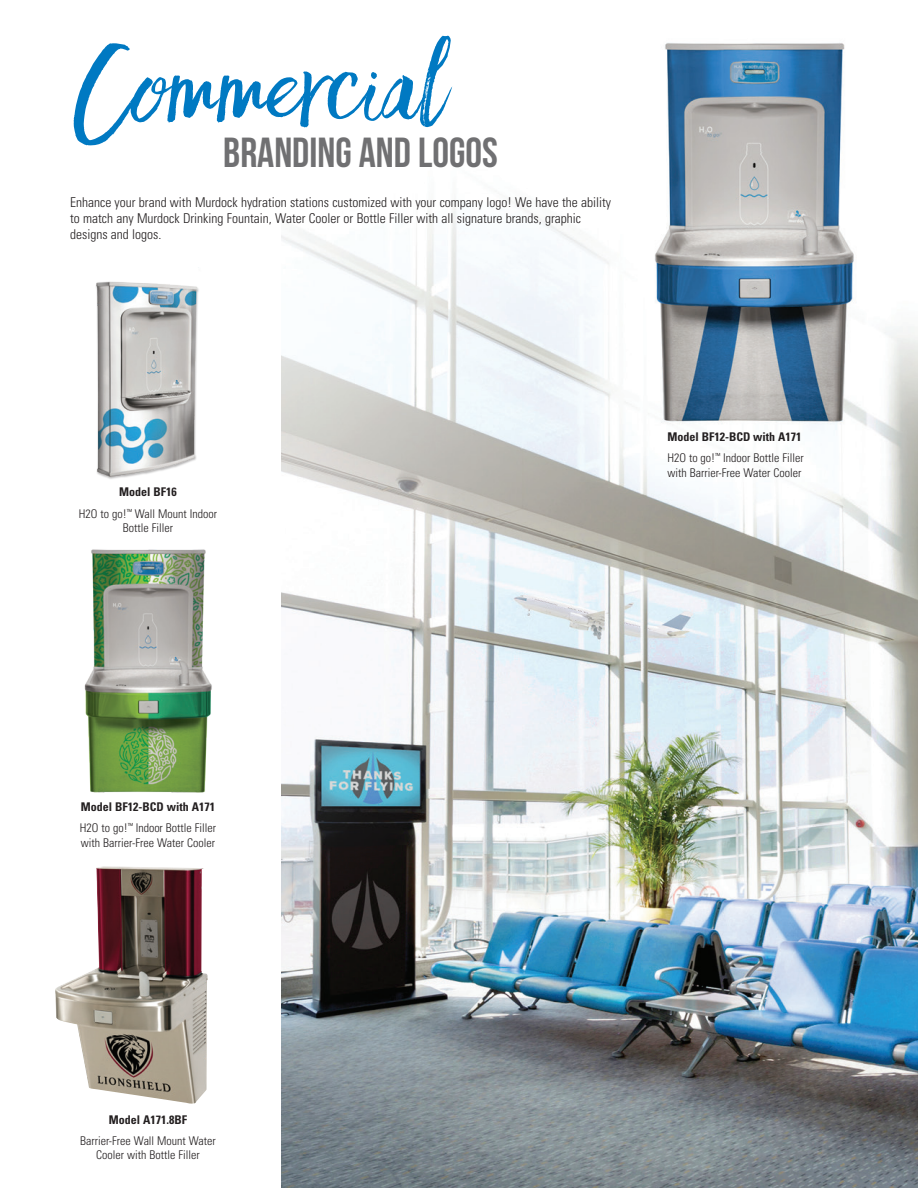
<style>
.page{position:relative;width:918px;height:1188px;background:#fff}
.page>*{position:absolute;margin:0;border:0;box-sizing:border-box;transform-origin:0 0}
.t1{font:97.5px "Faith And Glory One";color:#0079c2}
.t2{font:42px "Bebas Neue";color:#707072}
.t3{font:300 condensed 13.5px/16.2px "Univers";color:#231f20}
.t4{font:300 condensed 12px/21.1px "Univers";color:#231f20;text-align:center}
.t5{font:700 condensed 12px "Univers";color:#231f20}
.s1{font-weight:700}
</style>
<div class="page">
<img style="left:282px;top:43px;width:636px;height:1145px">
<img style="left:55px;top:866px;width:153px;height:238px">
<img style="left:84px;top:549px;width:128px;height:244px">
<img style="left:96px;top:281px;width:103px;height:198px">
<h1 class="t1" style="left:71px;top:23px;width:375px">Commercial</h1>
<h2 class="t2" style="left:223px;top:129px;width:276px">BRANDING AND LOGOS</h2>
<p class="t3" style="left:70px;top:193px;width:542px">Enhance your brand with Murdock hydration stations customized with your company logo! We have the ability to match any Murdock Drinking Fountain, Water Cooler or Bottle Filler with all signature brands, graphic designs and logos.</p>
<p class="t4" style="left:79px;top:481px;width:140px"><span class="s1">Model BF16<br></span>H2O to go!<sup>™</sup> Wall Mount Indoor</p>
<p class="t4" style="left:123px;top:517px;width:52px">Bottle Filler</p>
<p class="t4" style="left:667px;top:426px;width:138px;text-align:left"><span class="s1">Model BF12-BCD with A171<br></span>H2O to go!<sup>™</sup> Indoor Bottle Filler</p>
<p class="t4" style="left:667px;top:462px;width:136px">with Barrier-Free Water Cooler</p>
<p class="t4" style="left:80px;top:796px;width:138px;text-align:left"><span class="s1">Model BF12-BCD with A171<br></span>H2O to go!<sup>™</sup> Indoor Bottle Filler</p>
<p class="t4" style="left:81px;top:832px;width:136px">with Barrier-Free Water Cooler</p>
<p class="t5" style="left:109px;top:1112px;width:80px">Model A171.8BF</p>
<p class="t4" style="left:80px;top:1133px;width:137px;line-height:14.4px">Barrier-Free Wall Mount Water<br>Cooler with Bottle Filler</p>
</div>
